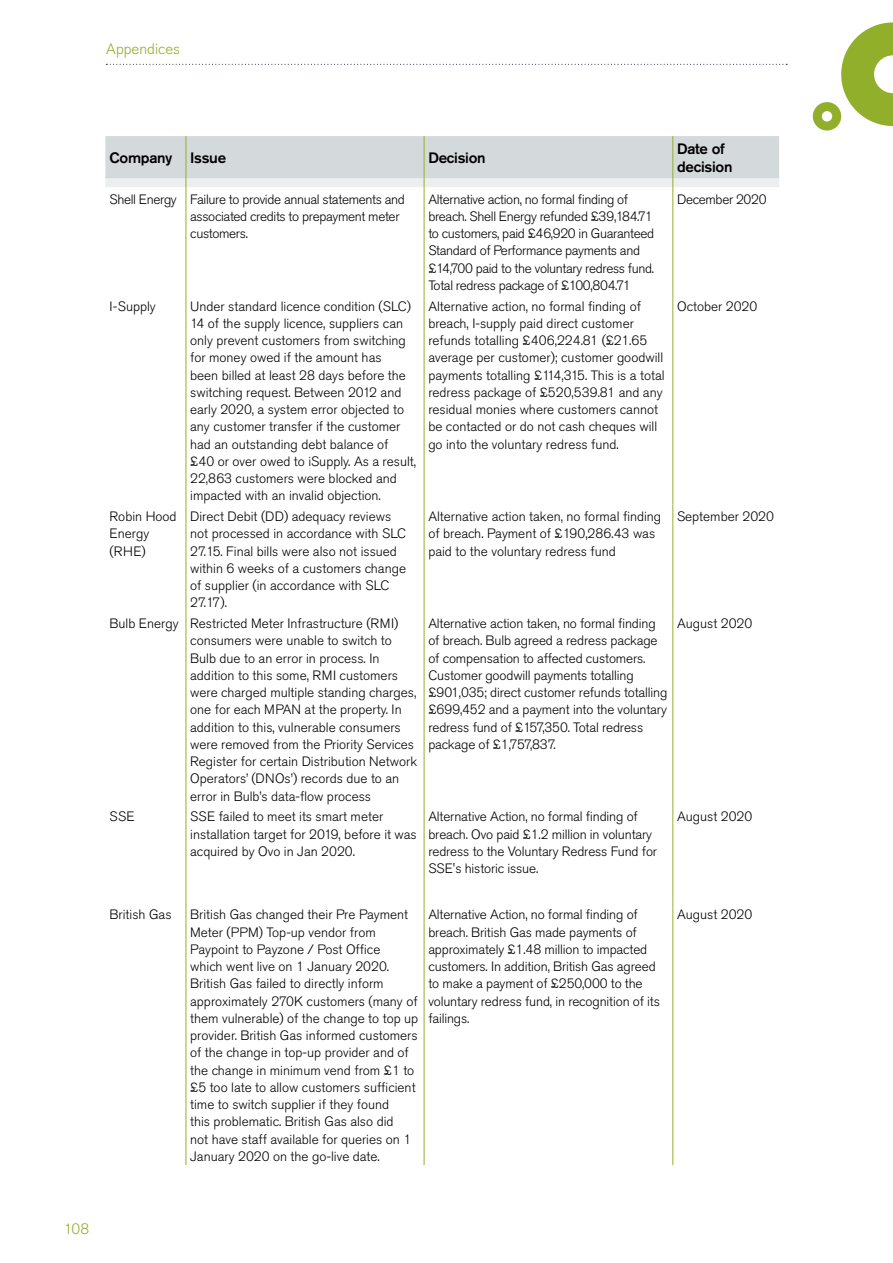
<style>
.page{position:relative;width:893px;height:1263px;background:#fff}
.page>*{position:absolute;margin:0;border:0;box-sizing:border-box;transform-origin:0 0}
.t1{font:500 15px/18px "Akzidenz Grotesk Pro";letter-spacing:-.02em;color:#000}
.t2{font:300 15px "Akzidenz Grotesk Pro";color:#92af2b}
.t3{font:300 13.5px/17.2px "Akzidenz Grotesk Pro";color:#000}
.t4{font:300 13.5px/17.2px "Akzidenz Grotesk Pro";letter-spacing:-.025em;color:#000}
</style>
<div class="page">
<svg style="left:105px;top:136px;width:674px;height:51px;background:#d7dcde"></svg>
<hr style="left:186px;top:187px;width:1px;height:107px;background:#92af2b">
<hr style="left:424px;top:187px;width:1px;height:107px;background:#92af2b">
<hr style="left:673px;top:187px;width:1px;height:107px;background:#92af2b">
<hr style="left:186px;top:294px;width:1px;height:211px;background:#92af2b">
<hr style="left:424px;top:294px;width:1px;height:211px;background:#92af2b">
<hr style="left:673px;top:294px;width:1px;height:211px;background:#92af2b">
<hr style="left:186px;top:505px;width:1px;height:107px;background:#92af2b">
<hr style="left:424px;top:505px;width:1px;height:107px;background:#92af2b">
<hr style="left:673px;top:505px;width:1px;height:107px;background:#92af2b">
<hr style="left:186px;top:612px;width:1px;height:193px;background:#92af2b">
<hr style="left:424px;top:612px;width:1px;height:193px;background:#92af2b">
<hr style="left:673px;top:612px;width:1px;height:193px;background:#92af2b">
<hr style="left:186px;top:805px;width:1px;height:98px;background:#92af2b">
<hr style="left:424px;top:805px;width:1px;height:98px;background:#92af2b">
<hr style="left:673px;top:805px;width:1px;height:98px;background:#92af2b">
<hr style="left:186px;top:903px;width:1px;height:262px;background:#92af2b">
<hr style="left:424px;top:903px;width:1px;height:262px;background:#92af2b">
<hr style="left:673px;top:903px;width:1px;height:262px;background:#92af2b">
<svg style="left:813px;top:22px;width:80px;height:109px"></svg>
<svg style="left:106px;top:64px;width:681px;height:1px"></svg>
<p class="t2" style="left:106px;top:39px;width:75px">Appendices</p>
<p class="t1" style="left:110px;top:148px;width:64px">Company</p>
<p class="t1" style="left:190px;top:148px;width:37px">Issue</p>
<p class="t1" style="left:428px;top:148px;width:59px">Decision</p>
<p class="t1" style="left:677px;top:139px;width:57px">Date of decision</p>
<p class="t4" style="left:110px;top:190px;width:69px">Shell Energy</p>
<p class="t4" style="left:190px;top:190px;width:216px">Failure to provide annual statements and associated credits to prepayment meter customers.</p>
<p class="t4" style="left:428px;top:190px;width:227px">Alternative action, no formal finding of breach. Shell Energy refunded £39,184.71 to customers, paid £46,920 in Guaranteed Standard of Performance payments and £14,700 paid to the voluntary redress fund.<br>Total redress package of £100,804.71</p>
<p class="t4" style="left:677px;top:190px;width:91px">December 2020</p>
<p class="t3" style="left:110px;top:297px;width:48px">I-Supply</p>
<p class="t3" style="left:190px;top:297px;width:227px">Under standard licence condition (SLC)<br>14 of the supply licence, suppliers can only prevent customers from switching for money owed if the amount has<br>been billed at least 28 days before the switching request. Between 2012 and early 2020, a system error objected to any customer transfer if the customer had an outstanding debt balance of<br>£40 or over owed to iSupply. As a result, 22,863 customers were blocked and impacted with an invalid objection.</p>
<p class="t3" style="left:428px;top:297px;width:238px">Alternative action, no formal finding of breach, I-supply paid direct customer refunds totalling £406,224.81 (£21.65 average per customer); customer goodwill payments totalling £114,315. This is a total redress package of £520,539.81 and any residual monies where customers cannot be contacted or do not cash cheques will go into the voluntary redress fund.</p>
<p class="t3" style="left:677px;top:297px;width:82px">October 2020</p>
<p class="t3" style="left:110px;top:508px;width:69px">Robin Hood<br>Energy (RHE)</p>
<p class="t3" style="left:190px;top:508px;width:218px">Direct Debit (DD) adequacy reviews not processed in accordance with SLC<br>27.15. Final bills were also not issued within 6 weeks of a customers change of supplier (in accordance with SLC<br>27.17).</p>
<p class="t3" style="left:428px;top:508px;width:234px">Alternative action taken, no formal finding of breach. Payment of £190,286.43 was paid to the voluntary redress fund</p>
<p class="t3" style="left:677px;top:508px;width:98px">September 2020</p>
<p class="t3" style="left:110px;top:615px;width:71px">Bulb Energy</p>
<p class="t3" style="left:190px;top:615px;width:228px">Restricted Meter Infrastructure (RMI) consumers were unable to switch to Bulb due to an error in process. In addition to this some, RMI customers were charged multiple standing charges, one for each MPAN at the property. In addition to this, vulnerable consumers were removed from the Priority Services Register for certain Distribution Network Operators’ (DNOs’) records due to an error in Bulb’s data-flow process</p>
<p class="t3" style="left:428px;top:615px;width:241px">Alternative action taken, no formal finding of breach. Bulb agreed a redress package of compensation to affected customers.<br>Customer goodwill payments totalling £901,035; direct customer refunds totalling £699,452 and a payment into the voluntary redress fund of £157,350. Total redress package of £1,757,837.</p>
<p class="t3" style="left:677px;top:615px;width:77px">August 2020</p>
<p class="t3" style="left:110px;top:808px;width:27px">SSE</p>
<p class="t3" style="left:190px;top:808px;width:228px">SSE failed to meet its smart meter installation target for 2019, before it was acquired by Ovo in Jan 2020.</p>
<p class="t3" style="left:428px;top:808px;width:230px">Alternative Action, no formal finding of breach. Ovo paid £1.2 million in voluntary redress to the Voluntary Redress Fund for SSE's historic issue.</p>
<p class="t3" style="left:677px;top:808px;width:77px">August 2020</p>
<p class="t3" style="left:110px;top:906px;width:63px">British Gas</p>
<p class="t3" style="left:190px;top:906px;width:230px">British Gas changed their Pre Payment Meter (PPM) Top-up vendor from Paypoint to Payzone / Post Office<br>which went live on 1 January 2020.<br>British Gas failed to directly inform approximately 270K customers (many of them vulnerable) of the change to top up provider. British Gas informed customers of the change in top-up provider and of the change in minimum vend from £1 to £5 too late to allow customers sufficient time to switch supplier if they found<br>this problematic. British Gas also did<br>not have staff available for queries on 1<br>January 2020 on the go-live date.</p>
<p class="t3" style="left:428px;top:906px;width:233px">Alternative Action, no formal finding of breach. British Gas made payments of approximately £1.48 million to impacted customers. In addition, British Gas agreed to make a payment of £250,000 to the voluntary redress fund, in recognition of its failings.</p>
<p class="t3" style="left:677px;top:906px;width:77px">August 2020</p>
<p class="t2" style="left:64px;top:1219px;width:27px">108</p>
</div>
